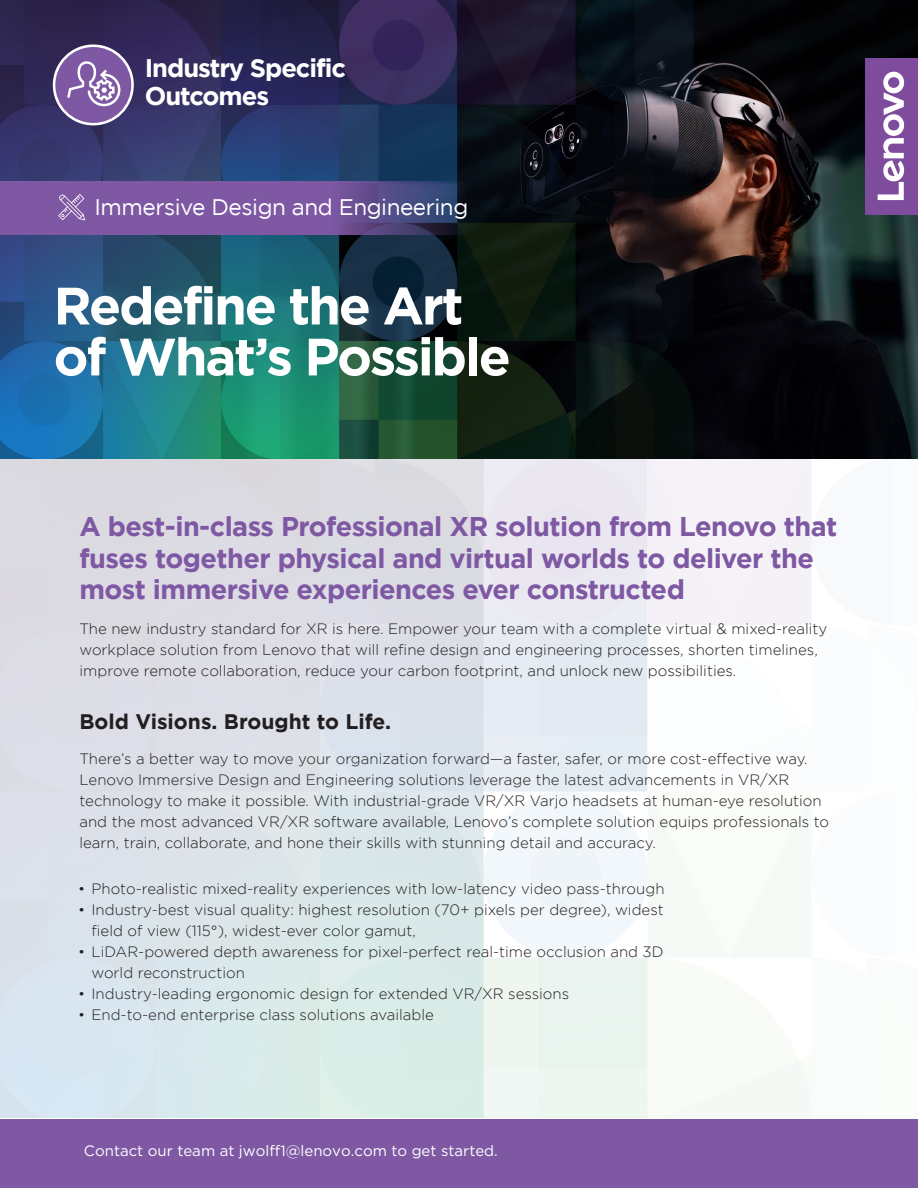
<style>
.page{position:relative;width:918px;height:1188px;background:#fff}
.page>*{position:absolute;margin:0;border:0;box-sizing:border-box;transform-origin:0 0}
.t1{font:700 52.5px/51px "Gotham";letter-spacing:-.04em;color:#fff}
.t2{font:700 27px/31.5px "Gotham";letter-spacing:-.02em;color:#7f58a4}
.t3{font:700 25.5px/27.6px "Gotham";letter-spacing:-.04em;color:#fff}
.t4{font:22.5px "Gotham";letter-spacing:-.02em;color:#fff}
.t5{font:700 21px "Gotham";color:#231f20}
.t6{font:300 15px/21px "Gotham";color:#231f20}
.t7{font:15px "Gotham";color:#fff}
</style>
<div class="page">
<img style="left:0;top:458px;width:918px;height:660px">
<img style="left:0;top:0;width:918px;height:458px">
<svg style="left:0;top:181px;width:466px;height:54px;background:#6f5297"></svg>
<div style="left:0;top:1119px;width:918px;height:69px;background:#7f58a4"></div>
<div style="left:866px;top:58px;width:52px;height:157px;background:#7f4b9d"></div>
<svg style="left:878px;top:72px;width:26px;height:128px"></svg>
<svg style="left:53px;top:44px;width:81px;height:81px;background:#876ea6"></svg>
<svg style="left:58px;top:194px;width:27px;height:26px"></svg>
<p class="t3" style="left:145px;top:54px;width:203px">Industry Specific<br>Outcomes</p>
<p class="t4" style="left:94px;top:194px;width:375px">Immersive Design and Engineering</p>
<p class="t1" style="left:54px;top:279px;width:459px">Redefine the Art of What’s Possible</p>
<p class="t2" style="left:80px;top:510px;width:759px">A best-in-class Professional XR solution from Lenovo that fuses together physical and virtual worlds to deliver the most immersive experiences ever constructed</p>
<p class="t6" style="left:80px;top:618px;width:749px">The new industry standard for XR is here. Empower your team with a complete virtual &amp; mixed-reality workplace solution from Lenovo that will refine design and engineering processes, shorten timelines, improve remote collaboration, reduce your carbon footprint, and unlock new possibilities.</p>
<p class="t5" style="left:80px;top:710px;width:313px">Bold Visions. Brought to Life.</p>
<p class="t6" style="left:80px;top:748px;width:751px">There’s a better way to move your organization forward—a faster, safer, or more cost-effective way.<br>Lenovo Immersive Design and Engineering solutions leverage the latest advancements in VR/XR technology to make it possible. With industrial-grade VR/XR Varjo headsets at human-eye resolution and the most advanced VR/XR software available, Lenovo’s complete solution equips professionals to learn, train, collaborate, and hone their skills with stunning detail and accuracy.</p>
<p class="t6" style="left:78px;top:878px;width:588px">• Photo-realistic mixed-reality experiences with low-latency video pass-through</p>
<p class="t6" style="left:92px;top:899px;width:574px;text-indent:-14px">• Industry-best visual quality: highest resolution (70+ pixels per degree), widest field of view (115°), widest-ever color gamut,</p>
<p class="t6" style="left:92px;top:941px;width:574px;text-indent:-14px">• LiDAR-powered depth awareness for pixel-perfect real-time occlusion and 3D world reconstruction</p>
<p class="t6" style="left:78px;top:983px;width:493px">• Industry-leading ergonomic design for extended VR/XR sessions</p>
<p class="t6" style="left:78px;top:1004px;width:357px">• End-to-end enterprise class solutions available</p>
<p class="t7" style="left:84px;top:1141px;width:415px">Contact our team at jwolff1@lenovo.com to get started.</p>
</div>
